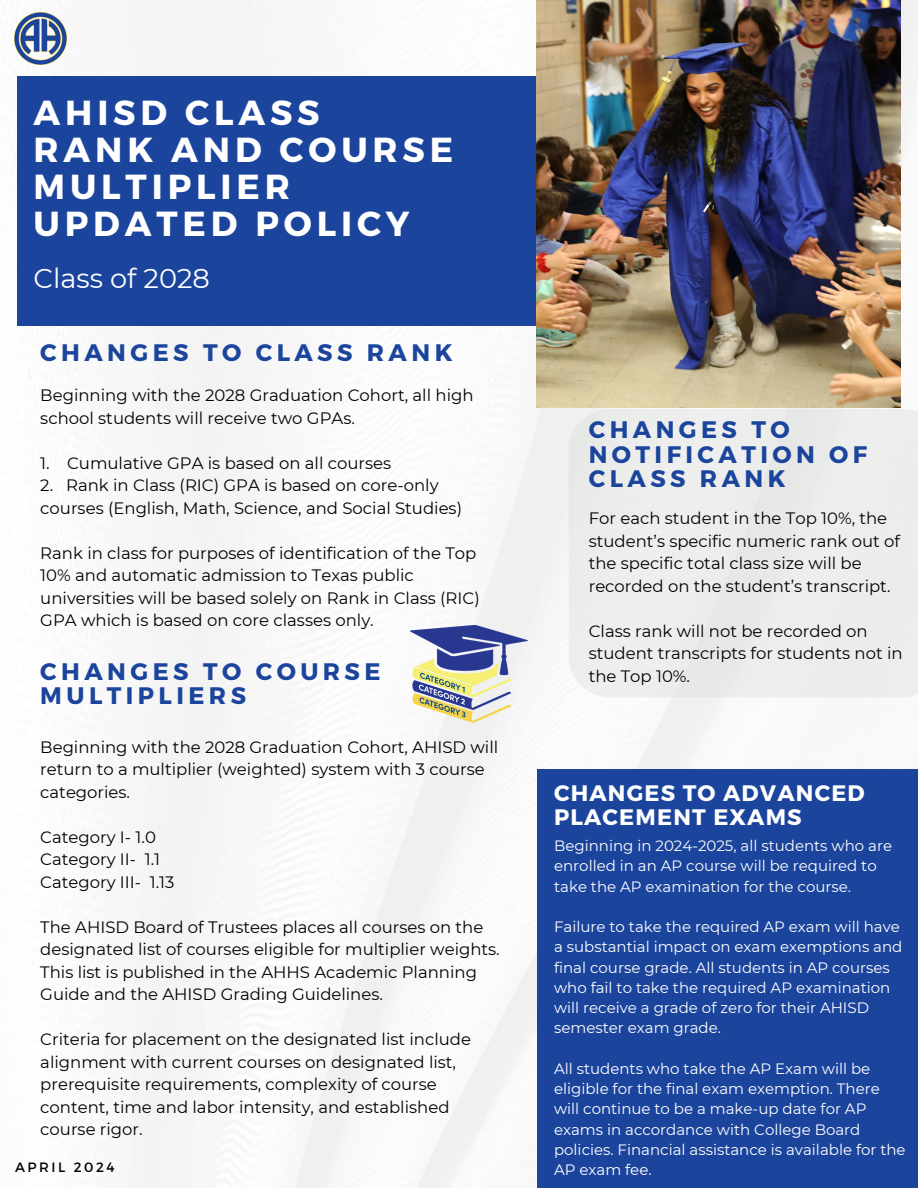
<style>
.page{position:relative;width:918px;height:1188px;background:#fff}
.page>*{position:absolute;margin:0;border:0;box-sizing:border-box;transform-origin:0 0}
.t1{font:700 34.8px/37.2px "Montserrat";letter-spacing:.14em;color:#fff}
.t2{font:27.3px "Montserrat";color:#fff}
.t3{font:700 23.85px/24.8px "Montserrat";letter-spacing:.185em;color:#1b449d}
.t4{font:700 22.35px/23.7px "Montserrat";letter-spacing:.055em;color:#fff}
.t5{font:16.5px/22.5px "Montserrat";color:#000}
.t6{font:15px/20.2px "Montserrat";color:#fff}
.t7{font:13.5px "Montserrat";letter-spacing:.185em;color:#000}
</style>
<div class="page">
<img style="left:17px;top:0;width:901px;height:1188px">
<div style="left:18px;top:77px;width:599px;height:249px;background:#1b449d"></div>
<img style="left:537px;top:0;width:363px;height:407px">
<div style="left:569px;top:409px;width:349px;height:288px;background:#ecedec"></div>
<div style="left:537px;top:769px;width:381px;height:419px;background:#1b449d"></div>
<img style="left:13px;top:6px;width:60px;height:64px">
<img style="left:410px;top:626px;width:117px;height:96px">
<h2 class="t1" style="left:34px;top:92px;width:421px">AHISD CLASS<br>RANK AND COURSE<br>MULTIPLIER<br>UPDATED POLICY</h2>
<h3 class="t2" style="left:34px;top:261px;width:178px">Class of 2028</h3>
<h4 class="t3" style="left:40px;top:339px;width:414px">CHANGES TO CLASS RANK</h4>
<h4 class="t5" style="left:40px;top:384px;width:435px">Beginning with the 2028 Graduation Cohort, all high school students will receive two GPAs.</h4>
<h4 class="t5" style="left:40px;top:451px;width:352px">1. Cumulative GPA is based on all courses</h4>
<h4 class="t5" style="left:40px;top:474px;width:423px">2. Rank in Class (RIC) GPA is based on core-only courses (English, Math, Science, and Social Studies)</h4>
<h3 class="t5" style="left:40px;top:541px;width:441px">Rank in class for purposes of identification of the Top 10% and automatic admission to Texas public universities will be based solely on Rank in Class (RIC)<br>GPA which is based on core classes only.</h3>
<h4 class="t3" style="left:589px;top:416px;width:280px">CHANGES TO<br>NOTIFICATION OF<br>CLASS RANK</h4>
<h4 class="t5" style="left:589px;top:507px;width:313px">For each student in the Top 10%, the student’s specific numeric rank out of the specific total class size will be recorded on the student’s transcript.</h4>
<p class="t5" style="left:589px;top:620px;width:315px">Class rank will not be recorded on student transcripts for students not in</p>
<h3 class="t3" style="left:40px;top:658px;width:342px">CHANGES TO COURSE</h3>
<p class="t5" style="left:589px;top:665px;width:103px">the Top 10%.</p>
<h3 class="t3" style="left:40px;top:682px;width:207px">MULTIPLIERS</h3>
<h4 class="t5" style="left:40px;top:736px;width:459px">Beginning with the 2028 Graduation Cohort, AHISD will return to a multiplier (weighted) system with 3 course categories.</h4>
<h4 class="t5" style="left:40px;top:826px;width:136px">Category I- 1.0<br>Category II- 1.1<br>Category III- 1.13</h4>
<h4 class="t5" style="left:40px;top:916px;width:461px">The AHISD Board of Trustees places all courses on the designated list of courses eligible for multiplier weights.<br>This list is published in the AHHS Academic Planning Guide and the AHISD Grading Guidelines.</h4>
<h4 class="t5" style="left:40px;top:1028px;width:432px">Criteria for placement on the designated list include alignment with current courses on designated list, prerequisite requirements, complexity of course content, time and labor intensity, and established course rigor.</h4>
<p class="t4" style="left:554px;top:780px;width:312px">CHANGES TO ADVANCED<br>PLACEMENT EXAMS</p>
<h3 class="t6" style="left:554px;top:836px;width:340px">Beginning in 2024-2025, all students who are enrolled in an AP course will be required to take the AP examination for the course.</h3>
<h4 class="t6" style="left:554px;top:917px;width:350px">Failure to take the required AP exam will have a substantial impact on exam exemptions and final course grade. All students in AP courses who fail to take the required AP examination will receive a grade of zero for their AHISD semester exam grade.</h4>
<h4 class="t6" style="left:554px;top:1058px;width:353px">All students who take the AP Exam will be eligible for the final exam exemption. There will continue to be a make-up date for AP exams in accordance with College Board policies. Financial assistance is available for the</h4>
<h4 class="t7" style="left:15px;top:1158px;width:101px">APRIL 2024</h4>
<h4 class="t6" style="left:554px;top:1159px;width:99px">AP exam fee.</h4>
</div>
